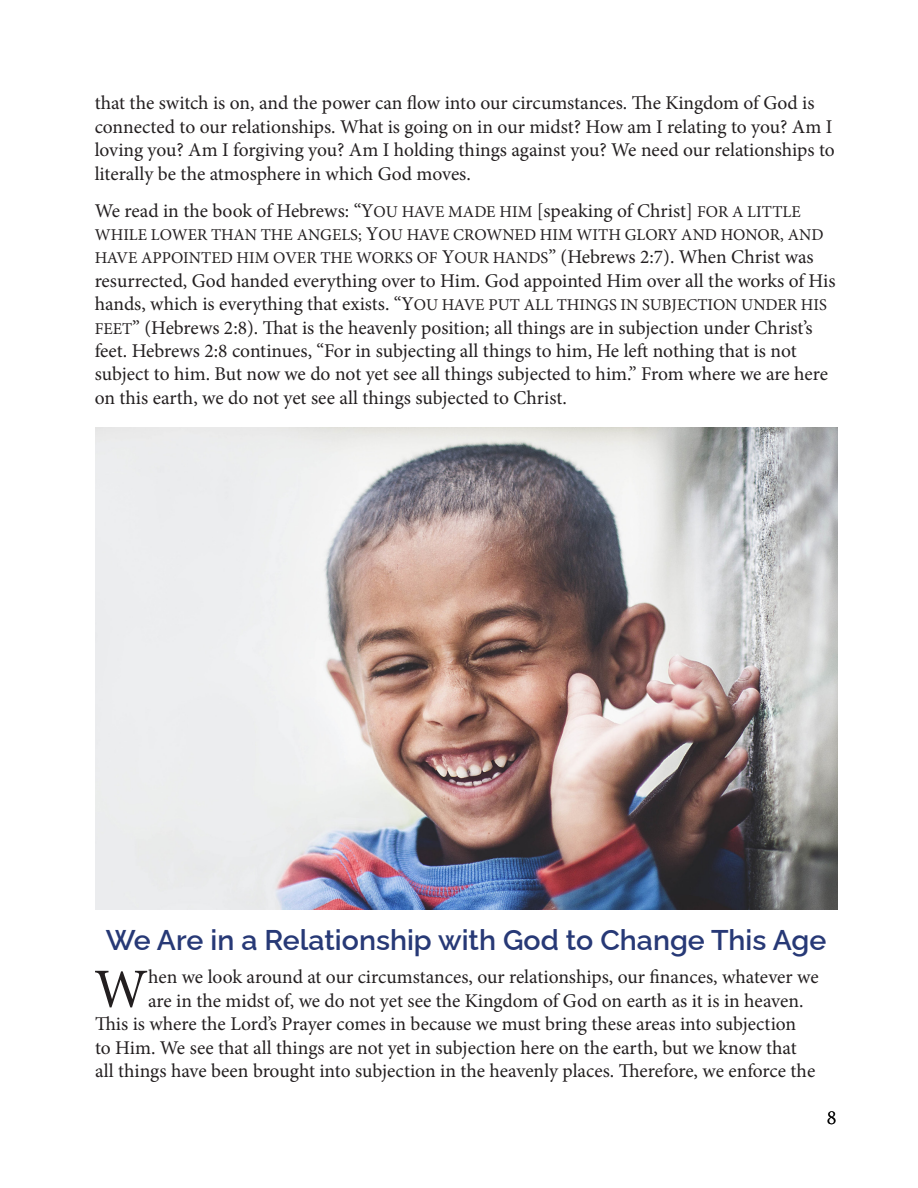
<style>
.page{position:relative;width:918px;height:1188px;background:#fff}
.page>*{position:absolute;margin:0;border:0;box-sizing:border-box;transform-origin:0 0}
.t1{font:55.5px "Minion Pro";color:#231f20}
.Title_Raleway_Left{font:100 28.5px "Raleway";color:#273976}
.t2{font:19.5px/23.4px "Minion Pro";letter-spacing:-.005em;color:#231f20}
.t3{font:16.5px/23.4px "Minion Pro";color:#231f20}
.t4{font:16.5px "Trajan Pro 3";color:#000}
.s1{font-size:16.5px}
.s2{font-size:19.5px}
</style>
<div class="page">
<img style="left:95px;top:428px;width:742px;height:481px">
<p class="t2" style="left:95px;top:92px;width:742px">that the switch is on, and the power can flow into our circumstances. The Kingdom of God is connected to our relationships. What is going on in our midst? How am I relating to you? Am I loving you? Am I forgiving you? Am I holding things against you? We need our relationships to literally be the atmosphere in which God moves.</p>
<p class="t2" style="left:95px;top:199px;width:708px">We read in the book of Hebrews: “Y<span class="s1">OU HAVE MADE HIM</span> [speaking of Christ] <span class="s1">FOR A LITTLE</span></p>
<p class="t3" style="left:95px;top:223px;width:730px">WHILE LOWER THAN THE ANGELS; <span class="s2">Y</span>OU HAVE CROWNED HIM WITH GLORY AND HONOR, AND<br>HAVE APPOINTED HIM OVER THE WORKS OF <span class="s2">Y</span>OUR HANDS<span class="s2">” (Hebrews 2:7). When Christ was</span></p>
<p class="t2" style="left:95px;top:269px;width:742px">resurrected, God handed everything over to Him. God appointed Him over all the works of His</p>
<p class="t3" style="left:95px;top:293px;width:734px"><span class="s2">hands, which is everything that exists. “Y</span>OU HAVE PUT ALL THINGS IN SUBJECTION UNDER HIS</p>
<p class="t2" style="left:95px;top:316px;width:735px"><span class="s1">FEET</span>” (Hebrews 2:8). That is the heavenly position; all things are in subjection under Christ’s feet. Hebrews 2:8 continues, “For in subjecting all things to him, He left nothing that is not subject to him. But now we do not yet see all things subjected to him.” From where we are here on this earth, we do not yet see all things subjected to Christ.</p>
<p class="Title_Raleway_Left" style="left:106px;top:917px;width:722px">We Are in a Relationship with God to Change This Age</p>
<p class="t1" style="left:94px;top:952px;width:55px">W</p>
<p class="t2" style="left:148px;top:966px;width:672px">hen we look around at our circumstances, our relationships, our finances, whatever we</p>
<p class="t2" style="left:148px;top:989px;width:657px">are in the midst of, we do not yet see the Kingdom of God on earth as it is in heaven.</p>
<p class="t2" style="left:95px;top:1012px;width:703px">This is where the Lord’s Prayer comes in because we must bring these areas into subjection</p>
<p class="t2" style="left:95px;top:1036px;width:703px">to Him. We see that all things are not yet in subjection here on the earth, but we know that</p>
<p class="t2" style="left:95px;top:1059px;width:722px">all things have been brought into subjection in the heavenly places. Therefore, we enforce the</p>
<p class="t4" style="left:827px;top:1106px;width:11px">8</p>
</div>
